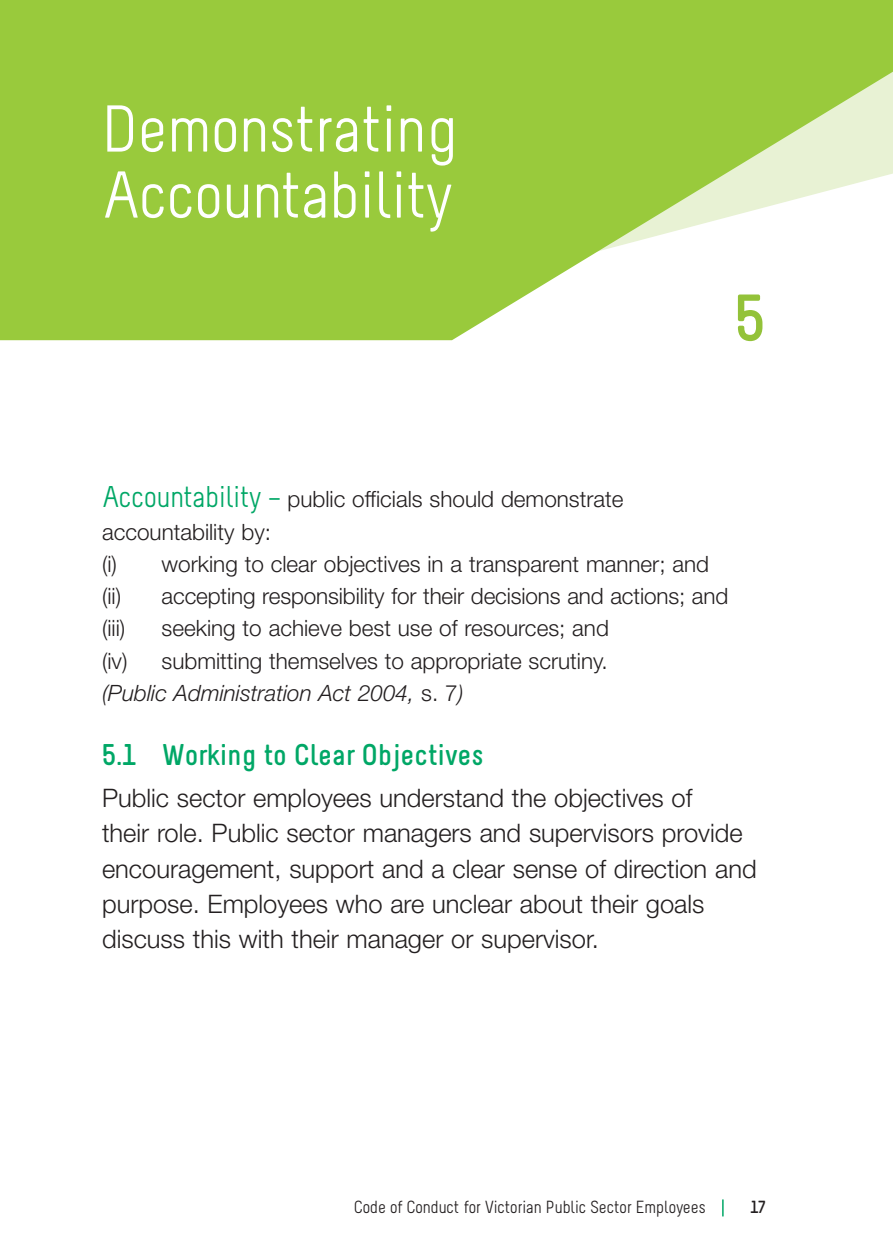
<style>
.page{position:relative;width:893px;height:1259px;background:#fff}
.page>*{position:absolute;margin:0;border:0;box-sizing:border-box;transform-origin:0 0}
.t1{font:66px/66px "Melbourne";color:#fff}
.t2{font:700 66px "Melbourne";color:#93c239}
.t3{font:700 30px "Melbourne";color:#00a766}
.t4{font:300 25.5px/35.1px "Helvetica Neue";color:#231f20}
.t5{font:300 22.5px/32.1px "Helvetica Neue";color:#231f20}
.t6{font:17.4px "Melbourne";color:#231f20}
.t7{font:700 17.4px "Melbourne";color:#231f20}
.s1{font-family:"Melbourne";font-weight:400;font-size:30px;color:#00a766}
.s2{font-style:italic}
</style>
<div class="page">
<svg style="left:0;top:0;width:893px;height:340px;fill:#99ca3c"></svg>
<svg style="left:722px;top:1199px;width:2px;height:17px"></svg>
<h1 class="t1" style="left:102px;top:103px;width:357px">Demonstrating<br>Accountability</h1>
<h1 class="t2" style="left:735px;top:294px;width:32px">5</h1>
<p class="t5" style="left:102px;top:485px;width:609px"><span class="s1">Accountability –</span> public officials should demonstrate accountability by:<br>(i) working to clear objectives in a transparent manner; and (ii)</p>
<p class="t5" style="left:162px;top:582px;width:568px">accepting responsibility for their decisions and actions; and</p>
<p class="t5" style="left:102px;top:614px;width:25px">(iii)</p>
<p class="t5" style="left:162px;top:614px;width:449px">seeking to achieve best use of resources; and</p>
<p class="t5" style="left:102px;top:647px;width:27px">(iv)</p>
<p class="t5" style="left:102px;top:647px;width:507px;text-indent:60px">submitting themselves to appropriate scrutiny. <span class="s2">(Public Administration Act 2004,</span> s. 7<span class="s2">)</span></p>
<h2 class="t3" style="left:102px;top:744px;width:383px">5.1 Working to Clear Objectives</h2>
<p class="t4" style="left:102px;top:783px;width:656px">Public sector employees understand the objectives of<br>their role. Public sector managers and supervisors provide encouragement, support and a clear sense of direction and purpose. Employees who are unclear about their goals discuss this with their manager or supervisor.</p>
<p class="t6" style="left:354px;top:1200px;width:353px">Code of Conduct for Victorian Public Sector Employees</p>
<p class="t7" style="left:750px;top:1200px;width:17px">17</p>
</div>
